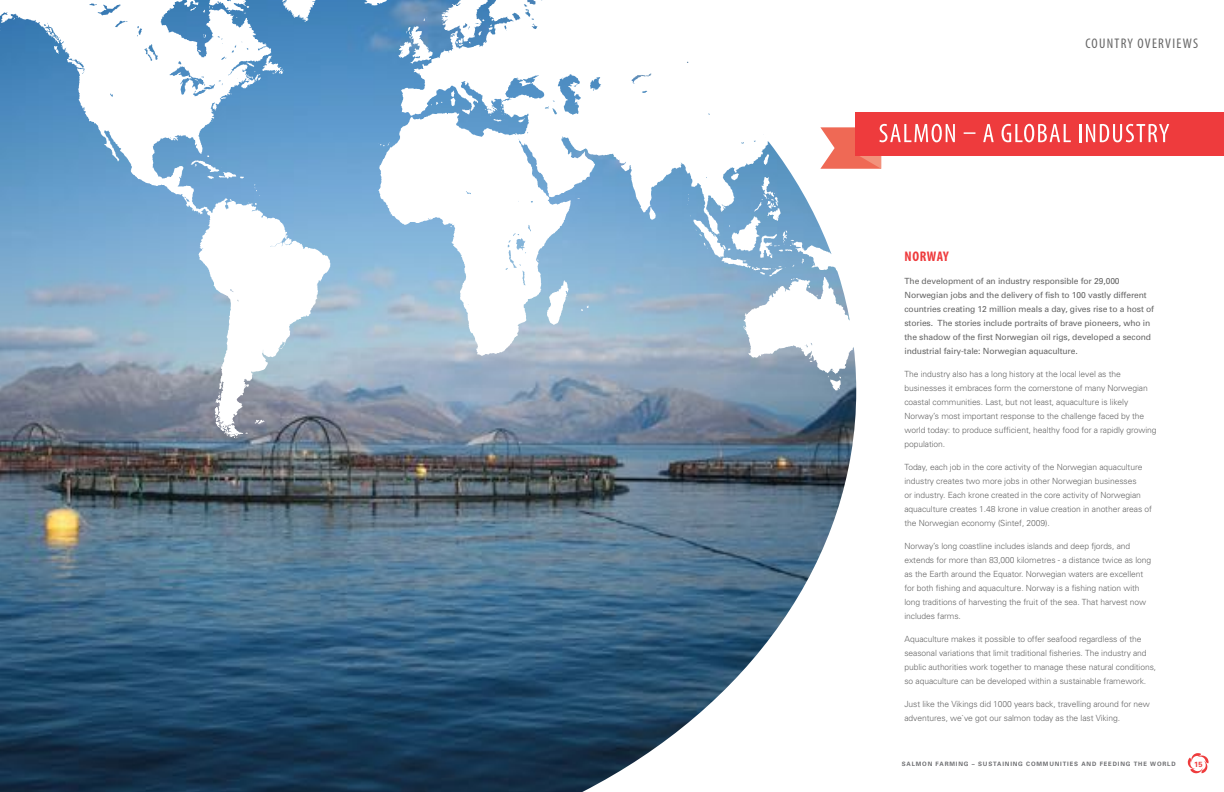
<style>
.page{position:relative;width:1224px;height:792px;background:#fff}
.page>*{position:absolute;margin:0;border:0;box-sizing:border-box;transform-origin:0 0}
.t1{font:condensed 14px "Myriad Pro";letter-spacing:.09em;color:#666}
.t2{font:700 condensed 14px "Myriad Pro";letter-spacing:.04em;color:#ee3b3d}
.t3{font:300 8.5px/14px "Univers";letter-spacing:-.01em;color:#666}
.t4{font:8.5px/14px "Univers";letter-spacing:-.01em;color:#666}
.t5{font:700 7.5px "Univers";color:#ee3b3c}
.t6{font:700 6px "Univers";letter-spacing:.14em;color:#6f7073}
</style>
<div class="page">
<svg style="left:1188px;top:753px;width:21px;height:20px"></svg>
<img style="left:0;top:439px;width:854px;height:353px">
<svg style="left:0;top:0;width:987px;height:439px"></svg>
<div style="left:856px;top:113px;width:368px;height:43px;background:#ee3b3d"></div>
<svg style="left:820px;top:124px;width:155px;height:45px"></svg>
<svg style="left:983px;top:124px;width:11px;height:18px"></svg>
<svg style="left:1002px;top:124px;width:69px;height:18px"></svg>
<svg style="left:1079px;top:124px;width:90px;height:18px"></svg>
<h1 class="t1" style="left:1085px;top:35px;width:114px">COUNTRY OVERVIEWS</h1>
<h1 class="t2" style="left:905px;top:248px;width:46px">NORWAY</h1>
<p class="t4" style="left:904px;top:274px;width:251px">The development of an industry responsible for 29,000<br>Norwegian jobs and the delivery of fish to 100 vastly different countries creating 12 million meals a day, gives rise to a host of stories. The stories include portraits of brave pioneers, who in the shadow of the first Norwegian oil rigs, developed a second industrial fairy-tale: Norwegian aquaculture.</p>
<p class="t3" style="left:904px;top:367px;width:254px">The industry also has a long history at the local level as the businesses it embraces form the cornerstone of many Norwegian coastal communities. Last, but not least, aquaculture is likely Norway’s most important response to the challenge faced by the world today: to produce sufficient, healthy food for a rapidly growing population.</p>
<p class="t3" style="left:904px;top:460px;width:249px">Today, each job in the core activity of the Norwegian aquaculture industry creates two more jobs in other Norwegian businesses<br>or industry. Each krone created in the core activity of Norwegian aquaculture creates 1.48 krone in value creation in another areas of the Norwegian economy (Sintef, 2009).</p>
<p class="t3" style="left:904px;top:539px;width:248px">Norway’s long coastline includes islands and deep fjords, and extends for more than 83,000 kilometres - a distance twice as long as the Earth around the Equator. Norwegian waters are excellent for both fishing and aquaculture. Norway is a fishing nation with long traditions of harvesting the fruit of the sea. That harvest now includes farms.</p>
<p class="t3" style="left:904px;top:632px;width:253px">Aquaculture makes it possible to offer seafood regardless of the seasonal variations that limit traditional fisheries. The industry and public authorities work together to manage these natural conditions, so aquaculture can be developed within a sustainable framework.</p>
<p class="t3" style="left:904px;top:697px;width:247px">Just like the Vikings did 1000 years back, travelling around for new adventures, we`ve got our salmon today as the last Viking.</p>
<p class="t6" style="left:902px;top:761px;width:276px">SALMON FARMING – SUSTAINING COMMUNITIES AND FEEDING THE WORLD</p>
<p class="t5" style="left:1194px;top:759px;width:10px">15</p>
</div>
